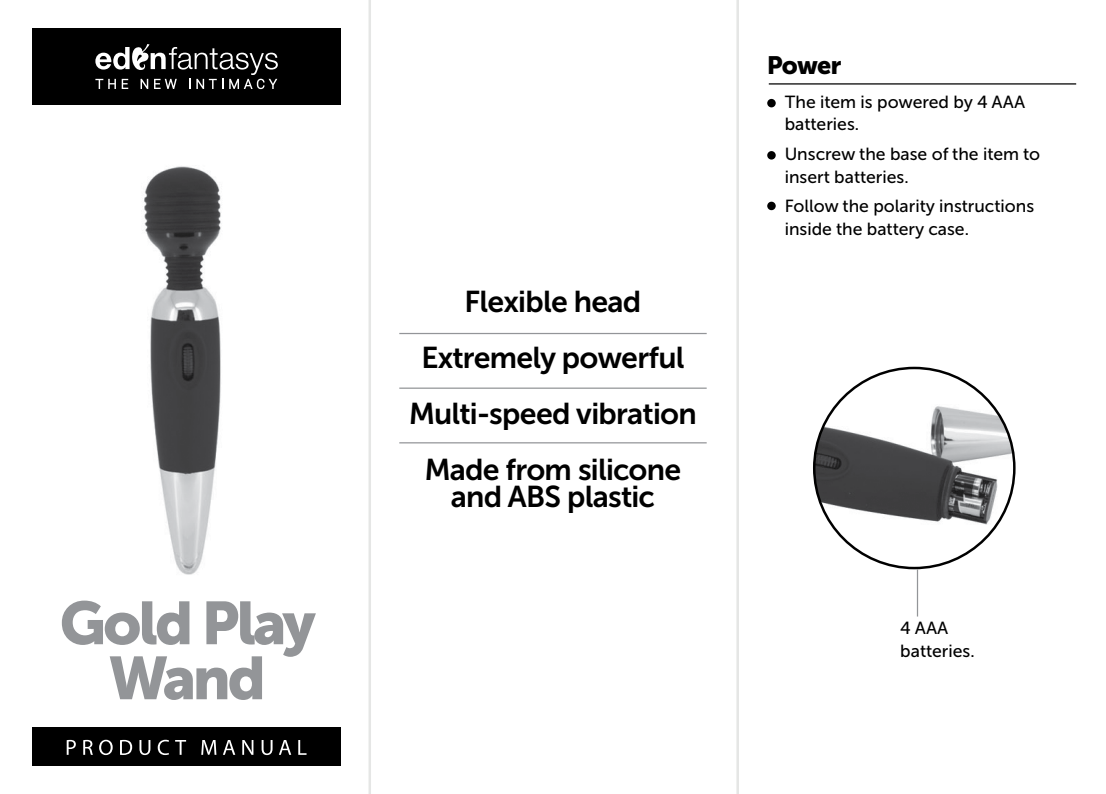
<style>
.page{position:relative;width:1106px;height:794px;background:#fff}
.page>*{position:absolute;margin:0;border:0;box-sizing:border-box;transform-origin:0 0}
.t1{font:60px/55px "Museo Sans Cyrl 900";letter-spacing:-.05em;color:#939598;text-align:center}
.t2{font:30px/55.8px "Museo Sans Cyrl 700";letter-spacing:-.025em;color:#000;text-align:center}
.t3{font:25px "Museo Sans Cyrl 900";letter-spacing:-.035em;color:#000}
.t4{font:17.5px/22.5px "Museo Sans Cyrl 500";color:#000}
</style>
<div class="page">
<div style="left:32px;top:726px;width:309px;height:39px;background:#000"></div>
<div style="left:32px;top:28px;width:309px;height:77px;background:#000"></div>
<img style="left:144px;top:166px;width:77px;height:409px">
<svg style="left:95px;top:44px;width:183px;height:45px"></svg>
<svg style="left:67px;top:739px;width:239px;height:16px"></svg>
<img style="left:814px;top:368px;width:200px;height:200px;border-radius:100px">
<hr style="left:399px;top:333px;width:307px;height:1px;background:#939598">
<hr style="left:399px;top:387px;width:307px;height:2px;background:#939598">
<hr style="left:399px;top:442px;width:307px;height:1px;background:#939598">
<hr style="left:768px;top:83px;width:308px;height:2px;background:#000">
<hr style="left:916px;top:569px;width:2px;height:47px;background:#939598">
<div style="left:767px;top:151px;width:8px;height:9px;background:#000;border-radius:50%"></div>
<div style="left:767px;top:99px;width:8px;height:8px;background:#000;border-radius:50%"></div>
<div style="left:767px;top:202px;width:8px;height:8px;background:#000;border-radius:50%"></div>
<hr style="left:368px;top:0;width:3px;height:794px;background:#e5e6e5">
<hr style="left:736px;top:0;width:3px;height:794px;background:#e5e6e5">
<h1 class="t1" style="left:60px;top:595px;width:258px">Gold Play<br>Wand</h1>
<h2 class="t2" style="left:409px;top:274px;width:289px">Flexible head<br>Extremely powerful<br>Multi-speed vibration<br>Made from silicone</h2>
<h2 class="t2" style="left:451px;top:469px;width:206px">and ABS plastic</h2>
<h3 class="t3" style="left:767px;top:51px;width:76px">Power</h3>
<p class="t4" style="left:784px;top:91px;width:242px">The item is powered by 4 AAA batteries.</p>
<p class="t4" style="left:784px;top:143px;width:257px">Unscrew the base of the item to insert batteries.</p>
<p class="t4" style="left:784px;top:195px;width:251px">Follow the polarity instructions inside the battery case.</p>
<p class="t4" style="left:900px;top:617px;width:76px">4 AAA batteries.</p>
</div>
